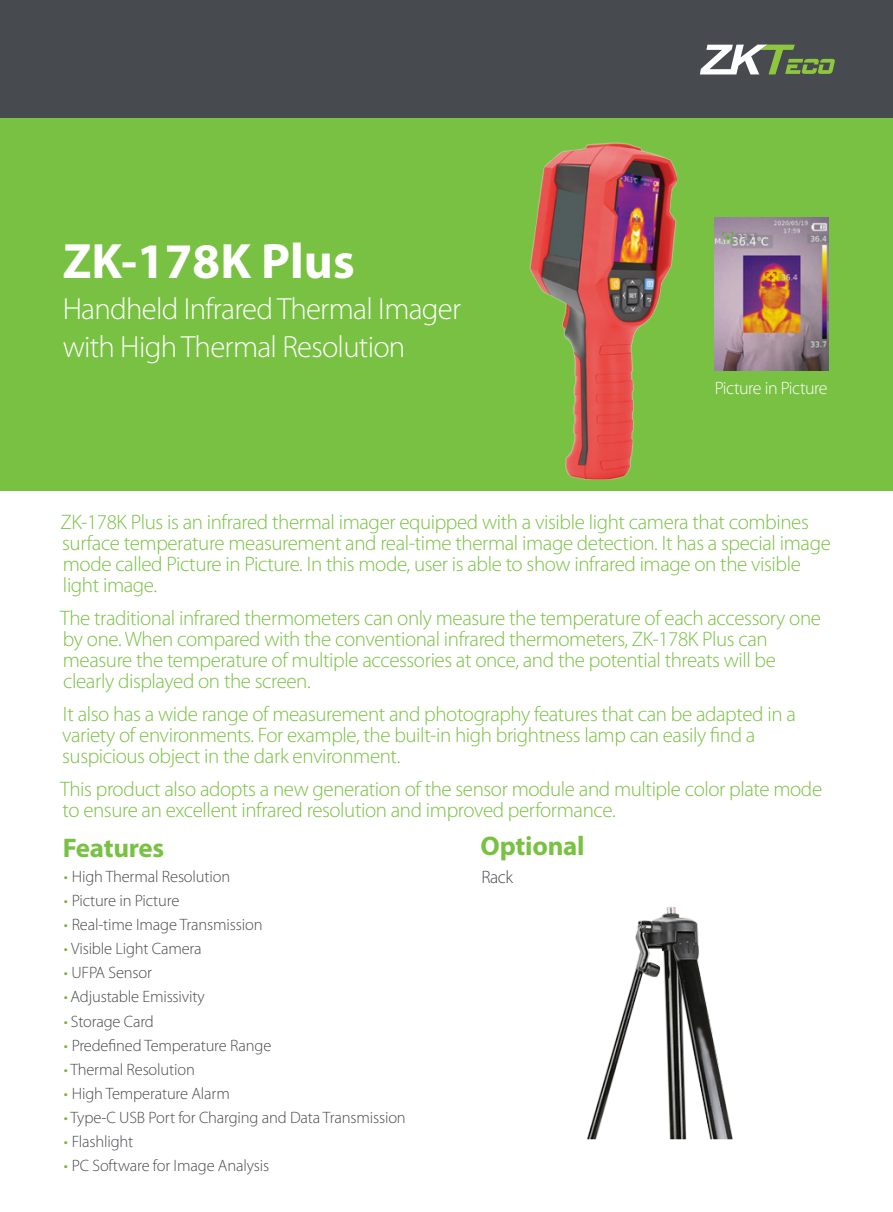
<style>
.page{position:relative;width:893px;height:1212px;background:#fff}
.page>*{position:absolute;margin:0;border:0;box-sizing:border-box;transform-origin:0 0}
.t1{font:700 49.95px "Myriad Pro";color:#fff}
.Headline{font:300 30.75px/38.1px "Myriad Pro";letter-spacing:-.025em;color:#fff}
.headlines_SPEC{font:700 27px "Myriad Pro";letter-spacing:-.01em;color:#79c142}
.Headline-2{font:300 21px/21px "Myriad Pro";letter-spacing:-.02em;color:#79c142}
.Headline-3{font:300 18px "Myriad Pro";letter-spacing:-.025em;color:#fff}
.Headline-4{font:300 18px "Myriad Pro";color:#474a4e}
.t2{font:300 16.5px "Myriad Pro";letter-spacing:-.01em;color:#474a4e}
.s1{color:#7aae36}
</style>
<div class="page">
<div style="left:0;top:117px;width:893px;height:374px;background:#79c142"></div>
<div style="left:0;top:0;width:893px;height:117px;background:#474a4e"></div>
<svg style="left:700px;top:45px;width:135px;height:29px"></svg>
<img style="left:529px;top:142px;width:147px;height:338px">
<img style="left:587px;top:907px;width:146px;height:233px">
<img style="left:714px;top:217px;width:114px;height:153px">
<p class="t1" style="left:63px;top:228px;width:294px">ZK-178K Plus</p>
<p class="Headline" style="left:63px;top:289px;width:400px">Handheld Infrared Thermal Imager with High Thermal Resolution</p>
<p class="Headline-3" style="left:715px;top:378px;width:114px">Picture in Picture</p>
<p class="Headline-2" style="left:61px;top:511px;width:772px">ZK-178K Plus is an infrared thermal imager equipped with a visible light camera that combines surface temperature measurement and real-time thermal image detection. It has a special image mode called Picture in Picture. In this mode, user is able to show infrared image on the visible light image.</p>
<p class="Headline-2" style="left:60px;top:607px;width:762px">The traditional infrared thermometers can only measure the temperature of each accessory one by one. When compared with the conventional infrared thermometers, ZK-178K Plus can</p>
<p class="Headline-2" style="left:63px;top:649px;width:715px">measure the temperature of multiple accessories at once, and the potential threats will be</p>
<p class="Headline-2" style="left:63px;top:670px;width:249px">clearly displayed on the screen.</p>
<p class="Headline-2" style="left:63px;top:703px;width:734px">It also has a wide range of measurement and photography features that can be adapted in a</p>
<p class="Headline-2" style="left:62px;top:724px;width:695px">variety of environments. For example, the built-in high brightness lamp can easily find a</p>
<p class="Headline-2" style="left:62px;top:745px;width:340px">suspicious object in the dark environment.</p>
<p class="Headline-2" style="left:60px;top:778px;width:763px">This product also adopts a new generation of the sensor module and multiple color plate mode to ensure an excellent infrared resolution and improved performance.</p>
<p class="headlines_SPEC" style="left:63px;top:830px;width:103px">Features</p>
<p class="t2" style="left:64px;top:867px;width:168px"><span class="s1">•</span> High Thermal Resolution</p>
<p class="t2" style="left:64px;top:891px;width:117px"><span class="s1">•</span> Picture in Picture</p>
<p class="t2" style="left:64px;top:915px;width:200px"><span class="s1">•</span> Real-time Image Transmission</p>
<p class="t2" style="left:64px;top:939px;width:139px"><span class="s1">•</span> Visible Light Camera</p>
<p class="t2" style="left:64px;top:963px;width:90px"><span class="s1">•</span> UFPA Sensor</p>
<p class="t2" style="left:64px;top:987px;width:142px"><span class="s1">•</span> Adjustable Emissivity</p>
<p class="t2" style="left:64px;top:1011px;width:91px"><span class="s1">•</span> Storage Card</p>
<p class="t2" style="left:64px;top:1035px;width:209px"><span class="s1">•</span> Predefined Temperature Range</p>
<p class="t2" style="left:64px;top:1059px;width:132px"><span class="s1">•</span> Thermal Resolution</p>
<p class="t2" style="left:64px;top:1083px;width:167px"><span class="s1">•</span> High Temperature Alarm</p>
<p class="t2" style="left:64px;top:1107px;width:343px"><span class="s1">•</span> Type-C USB Port for Charging and Data Transmission</p>
<p class="t2" style="left:64px;top:1131px;width:71px"><span class="s1">•</span> Flashlight</p>
<p class="t2" style="left:64px;top:1155px;width:207px"><span class="s1">•</span> PC Software for Image Analysis</p>
<p class="headlines_SPEC" style="left:480px;top:829px;width:106px">Optional</p>
<p class="Headline-4" style="left:481px;top:866px;width:33px">Rack</p>
</div>
